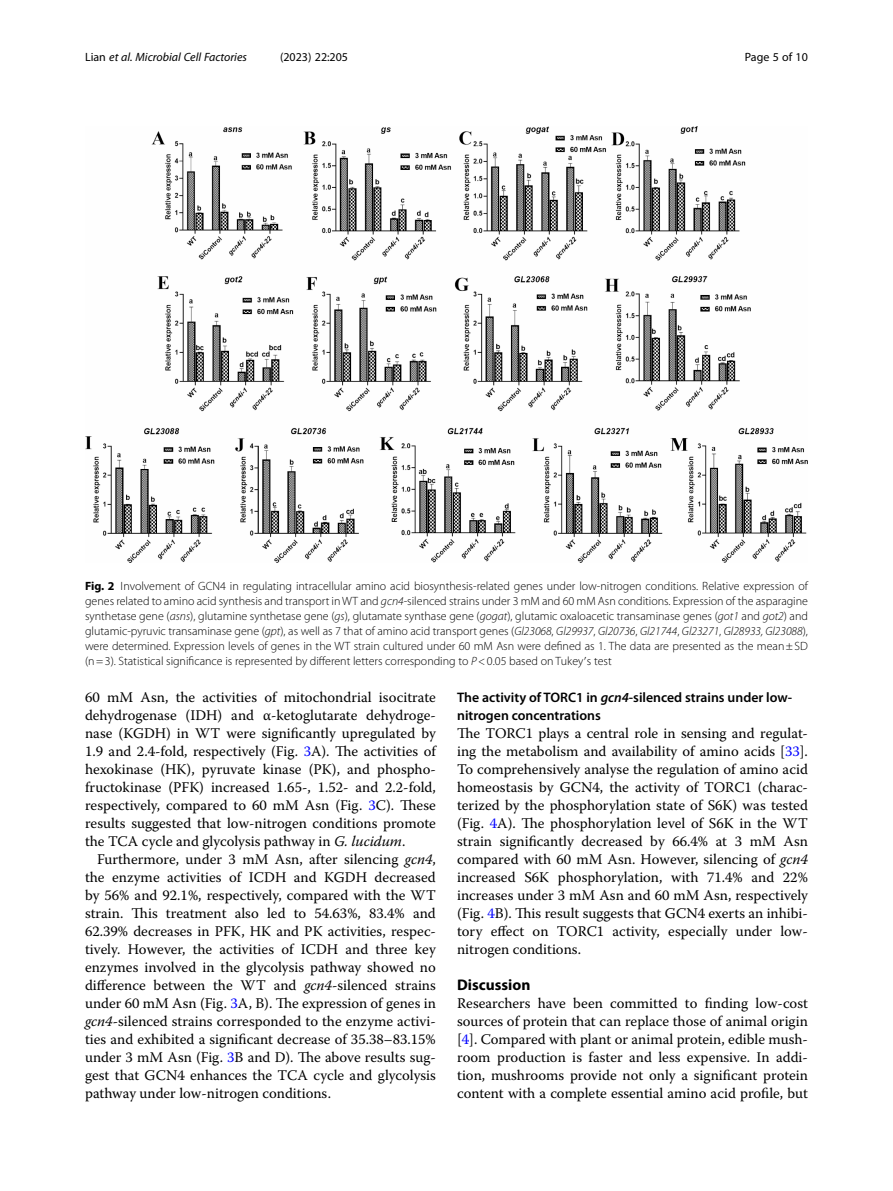
<style>
.page{position:relative;width:893px;height:1191px;background:#fff}
.page>*{position:absolute;margin:0;border:0;box-sizing:border-box;transform-origin:0 0}
.Head_1{font:700 15.45px "Myriad Pro";color:#000}
.Body_Text{font:14.7px/18px "Warnock Pro";color:#000;text-align:justify}
.Body_Text_Indent{font:14.7px/18px "Warnock Pro";color:#000;text-align:justify}
.Head_2{font:600 13.8px/18px "Myriad Pro";color:#000}
.Figure_Caption{font:300 12px/15px "Myriad Pro";color:#000;text-align:justify}
.t1{font:italic 12px "Myriad Pro";color:#000}
.t2{font:12px "Myriad Pro";color:#000}
.s1{font-style:normal}
.s2{font-weight:700}
.s3{font-style:italic}
.s4{font-family:"STIX";font-weight:400}
.s5{color:#00f}
</style>
<div class="page">
<img style="left:85px;top:126px;width:723px;height:437px">
<p class="t1" style="left:85px;top:50px;width:163px"><span class="s1">Lian</span> et al. Microbial Cell Factories</p>
<p class="t2" style="left:280px;top:50px;width:70px">(2023) 22:205</p>
<p class="t2" style="left:745px;top:50px;width:65px">Page 5 of 10</p>
<p class="Figure_Caption" style="left:85px;top:578px;width:724px"><span class="s2">Fig. 2</span> Involvement of GCN4 in regulating intracellular amino acid biosynthesis-related genes under low-nitrogen conditions. Relative expression of genes related to amino acid synthesis and transport in WT and <span class="s3">gcn4</span>-silenced strains under 3 mM and 60 mM Asn conditions. Expression of the asparagine synthetase gene (<span class="s3">asns</span>), glutamine synthetase gene (<span class="s3">gs</span>), glutamate synthase gene (<span class="s3">gogat</span>), glutamic oxaloacetic transaminase genes (<span class="s3">got1</span> and <span class="s3">got2</span>) and glutamic-pyruvic transaminase gene (<span class="s3">gpt</span>), as well as 7 that of amino acid transport genes (<span class="s3">Gl23068</span>, <span class="s3">Gl29937</span>, <span class="s3">Gl20736</span>, <span class="s3">Gl21744</span>, <span class="s3">Gl23271</span>, <span class="s3">Gl28933, Gl23088</span>), were determined. Expression levels of genes in the WT strain cultured under 60 mM Asn were defined as 1. The data are presented as the mean±SD (n=3). Statistical significance is represented by different letters corresponding to <span class="s3">P</span>&lt;0.05 based on Tukey<span class="s4">′</span>s test</p>
<p class="Body_Text" style="left:85px;top:688px;width:352px">60 mM Asn, the activities of mitochondrial isocitrate dehydrogenase (IDH) and α-ketoglutarate dehydroge&shy;nase (KGDH) in WT were significantly upregulated by 1.9 and 2.4-fold, respectively (Fig. <span class="s5">3</span>A). The activities of hexokinase (HK), pyruvate kinase (PK), and phospho&shy;fructokinase (PFK) increased 1.65-, 1.52- and 2.2-fold, respectively, compared to 60 mM Asn (Fig. <span class="s5">3</span>C). These results suggested that low-nitrogen conditions promote the TCA cycle and glycolysis pathway in <span class="s3">G. lucidum</span>.</p>
<p class="Body_Text_Indent" style="left:85px;top:850px;width:352px;text-indent:12px">Furthermore, under 3 mM Asn, after silencing <span class="s3">gcn4</span>, the enzyme activities of ICDH and KGDH decreased by 56% and 92.1%, respectively, compared with the WT strain. This treatment also led to 54.63%, 83.4% and 62.39% decreases in PFK, HK and PK activities, respec&shy;tively. However, the activities of ICDH and three key enzymes involved in the glycolysis pathway showed no difference between the WT and <span class="s3">gcn4</span>-silenced strains under 60 mM Asn (Fig. <span class="s5">3</span>A, B). The expression of genes in <span class="s3">gcn4</span>-silenced strains corresponded to the enzyme activi&shy;ties and exhibited a significant decrease of 35.38–83.15% under 3 mM Asn (Fig. <span class="s5">3</span>B and D). The above results sug&shy;gest that GCN4 enhances the TCA cycle and glycolysis pathway under low-nitrogen conditions.</p>
<p class="Head_2" style="left:457px;top:688px;width:336px">The activity of TORC1 in <span class="s3">gcn4</span>-silenced strains under low&shy;nitrogen concentrations</p>
<p class="Body_Text" style="left:457px;top:724px;width:352px">The TORC1 plays a central role in sensing and regulat&shy;ing the metabolism and availability of amino acids [<span class="s5">33</span>].<br>To comprehensively analyse the regulation of amino acid homeostasis by GCN4, the activity of TORC1 (charac&shy;terized by the phosphorylation state of S6K) was tested (Fig. <span class="s5">4</span>A). The phosphorylation level of S6K in the WT strain significantly decreased by 66.4% at 3 mM Asn compared with 60 mM Asn. However, silencing of <span class="s3">gcn4 </span>increased S6K phosphorylation, with 71.4% and 22% increases under 3 mM Asn and 60 mM Asn, respectively (Fig. <span class="s5">4</span>B). This result suggests that GCN4 exerts an inhibi&shy;tory effect on TORC1 activity, especially under low&shy;nitrogen conditions.</p>
<p class="Head_1" style="left:457px;top:975px;width:75px">Discussion</p>
<p class="Body_Text" style="left:457px;top:994px;width:352px">Researchers have been committed to finding low-cost sources of protein that can replace those of animal origin [<span class="s5">4</span>]. Compared with plant or animal protein, edible mush&shy;room production is faster and less expensive. In addi&shy;tion, mushrooms provide not only a significant protein content with a complete essential amino acid profile, but</p>
</div>
